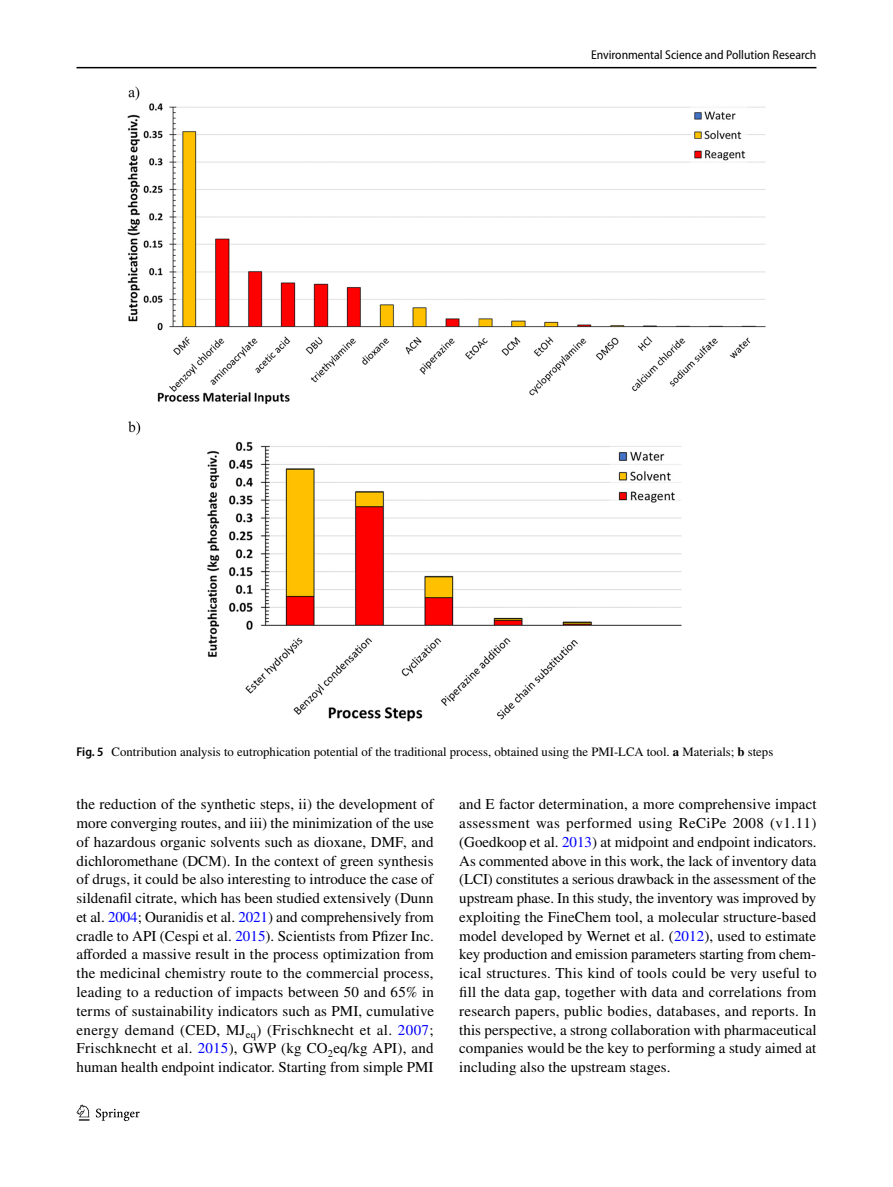
<style>
.page{position:relative;width:893px;height:1187px;background:#fff}
.page>*{position:absolute;margin:0;border:0;box-sizing:border-box;transform-origin:0 0}
.t1{font:15px/18.8px "STIX";letter-spacing:.005em;color:#000;text-align:justify}
.t2{font:12.75px "STIX";color:#000}
.t3{font:semi-condensed 12.75px "Myriad Pro";color:#000}
.s1{font-family:"Myriad Pro";font-weight:600;font-stretch:semi-condensed}
.s2{font-weight:700}
.s3{color:#00f}
</style>
<div class="page">
<hr style="left:77px;top:67px;width:739px;height:1px;background:#000">
<svg style="left:77px;top:1104px;width:12px;height:16px"></svg>
<svg style="left:96px;top:1108px;width:44px;height:12px"></svg>
<img style="left:128px;top:87px;width:637px;height:634px">
<p class="t3" style="left:591px;top:48px;width:227px">Environmental Science and Pollution Research</p>
<p class="t2" style="left:77px;top:743px;width:698px"><span class="s1">Fig. 5</span> Contribution analysis to eutrophication potential of the traditional process, obtained using the PMI-LCA tool. <span class="s2">a</span> Materials; <span class="s2">b</span> steps</p>
<p class="t1" style="left:77px;top:796px;width:359px">the reduction of the synthetic steps, ii) the development of more converging routes, and iii) the minimization of the use of hazardous organic solvents such as dioxane, DMF, and dichloromethane (DCM). In the context of green synthesis of drugs, it could be also interesting to introduce the case of sildenafil citrate, which has been studied extensively (Dunn et al. <span class="s3">2004</span>; Ouranidis et al. <span class="s3">2021</span>) and comprehensively from cradle to API (Cespi et al. <span class="s3">2015</span>). Scientists from Pfizer Inc. afforded a massive result in the process optimization from the medicinal chemistry route to the commercial process, leading to a reduction of impacts between 50 and 65% in terms of sustainability indicators such as PMI, cumulative energy demand (CED, MJ<sub>eq</sub>) (Frischknecht et al. <span class="s3">2007</span>; Frischknecht et al. <span class="s3">2015</span>), GWP (kg CO<sub>2</sub>eq/kg API), and human health endpoint indicator. Starting from simple PMI</p>
<p class="t1" style="left:459px;top:796px;width:359px">and E factor determination, a more comprehensive impact assessment was performed using ReCiPe 2008 (v1.11) (Goedkoop et al. <span class="s3">2013</span>) at midpoint and endpoint indicators.<br>As commented above in this work, the lack of inventory data (LCI) constitutes a serious drawback in the assessment of the upstream phase. In this study, the inventory was improved by exploiting the FineChem tool, a molecular structure-based model developed by Wernet et al. (<span class="s3">2012</span>), used to estimate key production and emission parameters starting from chem&shy;ical structures. This kind of tools could be very useful to fill the data gap, together with data and correlations from research papers, public bodies, databases, and reports. In this perspective, a strong collaboration with pharmaceutical companies would be the key to performing a study aimed at including also the upstream stages.</p>
</div>
